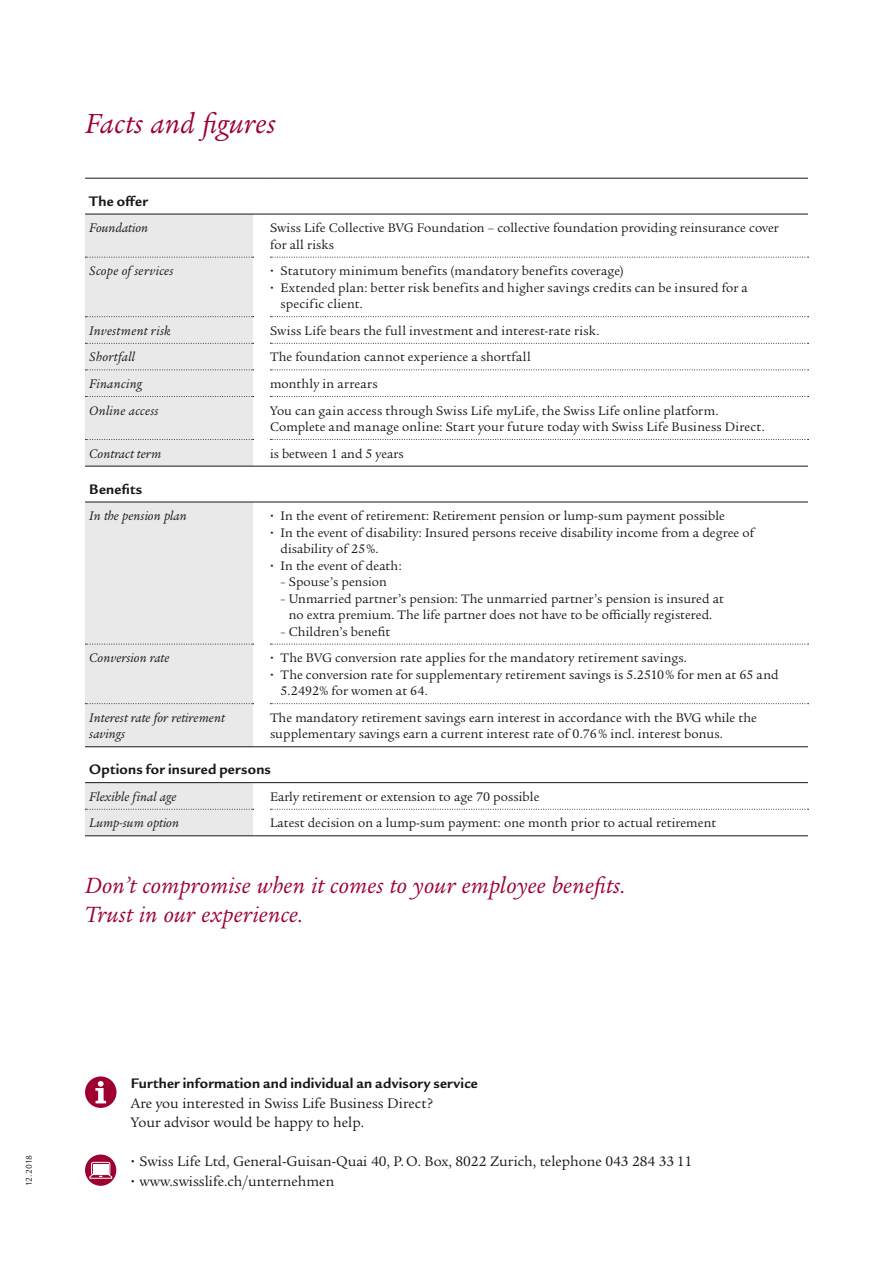
<style>
.page{position:relative;width:893px;height:1263px;background:#fff}
.page>*{position:absolute;margin:0;border:0;box-sizing:border-box;transform-origin:0 0}
.Book_14_16pt_K{font:italic 30px "Legacy Serif ITC Pro";letter-spacing:.01em;color:#9e0030}
.Book_14_16pt_K-2{font:italic 24px/28.5px "Legacy Serif ITC Pro";letter-spacing:.01em;color:#9e0030}
._01_copy{font:15px "Legacy Serif ITC Pro";color:#181716}
._03_kapiteltitel{font:700 15px "Legacy Sans ITC Pro";letter-spacing:.01em;color:#181716}
.Performance_bold_lin{font:700 15px "Legacy Sans ITC Pro";letter-spacing:.015em;color:#181716}
.Performance_bold_lin-2{font:13.5px/16.5px "Legacy Serif ITC Pro";letter-spacing:.005em;color:#181716}
.Performance_bold_lin-3{font:italic 13.5px/16.5px "Legacy Serif ITC Pro";letter-spacing:.005em;color:#181716}
.Performance_bold_lin-4{font:13.5px/16.5px "Legacy Serif ITC Pro";letter-spacing:.005em;color:#181716;text-align:center;scale:.8 1}
._012_Bildlegende{font:9px "Legacy Sans ITC Pro";letter-spacing:-.015em;color:#181716}
.s1{font-family:"Legacy Sans ITC Pro";font-weight:700}
</style>
<div class="page">
<svg style="left:85px;top:214px;width:723px;height:622px"></svg>
<hr style="left:270px;top:214px;width:538px;height:1px;background:#181716">
<hr style="left:85px;top:178px;width:168px;height:1px;background:#181716">
<svg style="left:253px;top:178px;width:17px;height:1px"></svg>
<hr style="left:270px;top:178px;width:538px;height:1px;background:#181716">
<div style="left:85px;top:1076px;width:31px;height:32px;background:#9e0030;border-radius:50%"></div>
<svg style="left:95px;top:1081px;width:11px;height:22px"></svg>
<div style="left:85px;top:1154px;width:31px;height:32px;background:#9e0030;border-radius:50%"></div>
<svg style="left:89px;top:1161px;width:23px;height:18px"></svg>
<p class="Book_14_16pt_K" style="left:85px;top:105px;width:192px">Facts and figures</p>
<p class="Performance_bold_lin" style="left:89px;top:192px;width:60px">The offer</p>
<p class="Performance_bold_lin-3" style="left:89px;top:219px;width:60px">Foundation</p>
<p class="Performance_bold_lin-2" style="left:270px;top:219px;width:510px">Swiss Life Collective BVG Foundation – collective foundation providing reinsurance cover for all risks</p>
<p class="Performance_bold_lin-3" style="left:89px;top:262px;width:86px">Scope of services</p>
<p class="Performance_bold_lin-2" style="left:270px;top:263px;width:355px"><span class="s1">·</span> Statutory minimum benefits (mandatory benefits coverage)</p>
<p class="Performance_bold_lin-2" style="left:281px;top:279px;width:469px;text-indent:-11px"><span class="s1">·</span> Extended plan: better risk benefits and higher savings credits can be insured for a specific client.</p>
<p class="Performance_bold_lin-3" style="left:89px;top:322px;width:83px">Investment risk</p>
<p class="Performance_bold_lin-2" style="left:270px;top:322px;width:331px">Swiss Life bears the full investment and interest-rate risk.</p>
<p class="Performance_bold_lin-3" style="left:89px;top:349px;width:47px">Shortfall</p>
<p class="Performance_bold_lin-2" style="left:270px;top:349px;width:262px">The foundation cannot experience a shortfall</p>
<p class="Performance_bold_lin-3" style="left:89px;top:375px;width:54px">Financing</p>
<p class="Performance_bold_lin-2" style="left:270px;top:375px;width:109px">monthly in arrears</p>
<p class="Performance_bold_lin-3" style="left:89px;top:402px;width:71px">Online access</p>
<p class="Performance_bold_lin-2" style="left:270px;top:402px;width:496px">You can gain access through Swiss Life myLife, the Swiss Life online platform.<br>Complete and manage online: Start your future today with Swiss Life Business Direct.</p>
<p class="Performance_bold_lin-3" style="left:89px;top:445px;width:74px">Contract term</p>
<p class="Performance_bold_lin-2" style="left:270px;top:445px;width:135px">is between 1 and 5 years</p>
<p class="Performance_bold_lin" style="left:89px;top:480px;width:55px">Benefits</p>
<p class="Performance_bold_lin-3" style="left:89px;top:507px;width:99px">In the pension plan</p>
<p class="Performance_bold_lin-2" style="left:270px;top:507px;width:456px"><span class="s1">·</span> In the event of retirement: Retirement pension or lump-sum payment possible</p>
<p class="Performance_bold_lin-2" style="left:281px;top:524px;width:475px;text-indent:-11px"><span class="s1">·</span> In the event of disability: Insured persons receive disability income from a degree of disability of 25%.</p>
<p class="Performance_bold_lin-2" style="left:270px;top:557px;width:133px"><span class="s1">·</span> In the event of death:</p>
<p class="Performance_bold_lin-4" style="left:281px;top:573px;width:135px">– Spouse’s pension</p>
<p class="Performance_bold_lin-4" style="left:281px;top:590px;width:556px">– Unmarried partner’s pension: The unmarried partner’s pension is insured at no extra premium. The life partner does not have to be officially registered.</p>
<p class="Performance_bold_lin-4" style="left:281px;top:623px;width:139px">– Children’s benefit</p>
<p class="Performance_bold_lin-3" style="left:89px;top:649px;width:82px">Conversion rate</p>
<p class="Performance_bold_lin-2" style="left:270px;top:649px;width:418px"><span class="s1">·</span> The BVG conversion rate applies for the mandatory retirement savings.</p>
<p class="Performance_bold_lin-2" style="left:281px;top:666px;width:500px;text-indent:-11px"><span class="s1">·</span> The conversion rate for supplementary retirement savings is 5.2510% for men at 65 and<br>5.2492% for women at 64.</p>
<p class="Performance_bold_lin-3" style="left:89px;top:709px;width:137px">Interest rate for retirement savings</p>
<p class="Performance_bold_lin-2" style="left:270px;top:709px;width:488px">The mandatory retirement savings earn interest in accordance with the BVG while the supplementary savings earn a current interest rate of 0.76% incl. interest bonus.</p>
<p class="Performance_bold_lin" style="left:89px;top:760px;width:183px">Options for insured persons</p>
<p class="Performance_bold_lin-3" style="left:89px;top:788px;width:89px">Flexible final age</p>
<p class="Performance_bold_lin-2" style="left:270px;top:788px;width:271px">Early retirement or extension to age 70 possible</p>
<p class="Performance_bold_lin-3" style="left:89px;top:814px;width:91px">Lump-sum option</p>
<p class="Performance_bold_lin-2" style="left:270px;top:815px;width:448px">Latest decision on a lump-sum payment: one month prior to actual retirement</p>
<p class="Book_14_16pt_K-2" style="left:85px;top:871px;width:542px">Don’t compromise when it comes to your employee benefits.<br>Trust in our experience.</p>
<p class="_012_Bildlegende" style="left:24px;top:1186px;width:33px;rotate:-90deg">12.2018</p>
<p class="_03_kapiteltitel" style="left:131px;top:1075px;width:348px">Further information and individual an advisory service</p>
<p class="_01_copy" style="left:131px;top:1094px;width:304px">Are you interested in Swiss Life Business Direct?</p>
<p class="_01_copy" style="left:131px;top:1113px;width:235px">Your advisor would be happy to help.</p>
<p class="_01_copy" style="left:139px;top:1152px;width:554px">Swiss Life Ltd, General-Guisan-Quai 40, P.O. Box, 8022 Zurich, telephone 043 284 33 11</p>
<p class="_01_copy" style="left:139px;top:1172px;width:196px">www.swisslife.ch/unternehmen</p>
</div>
